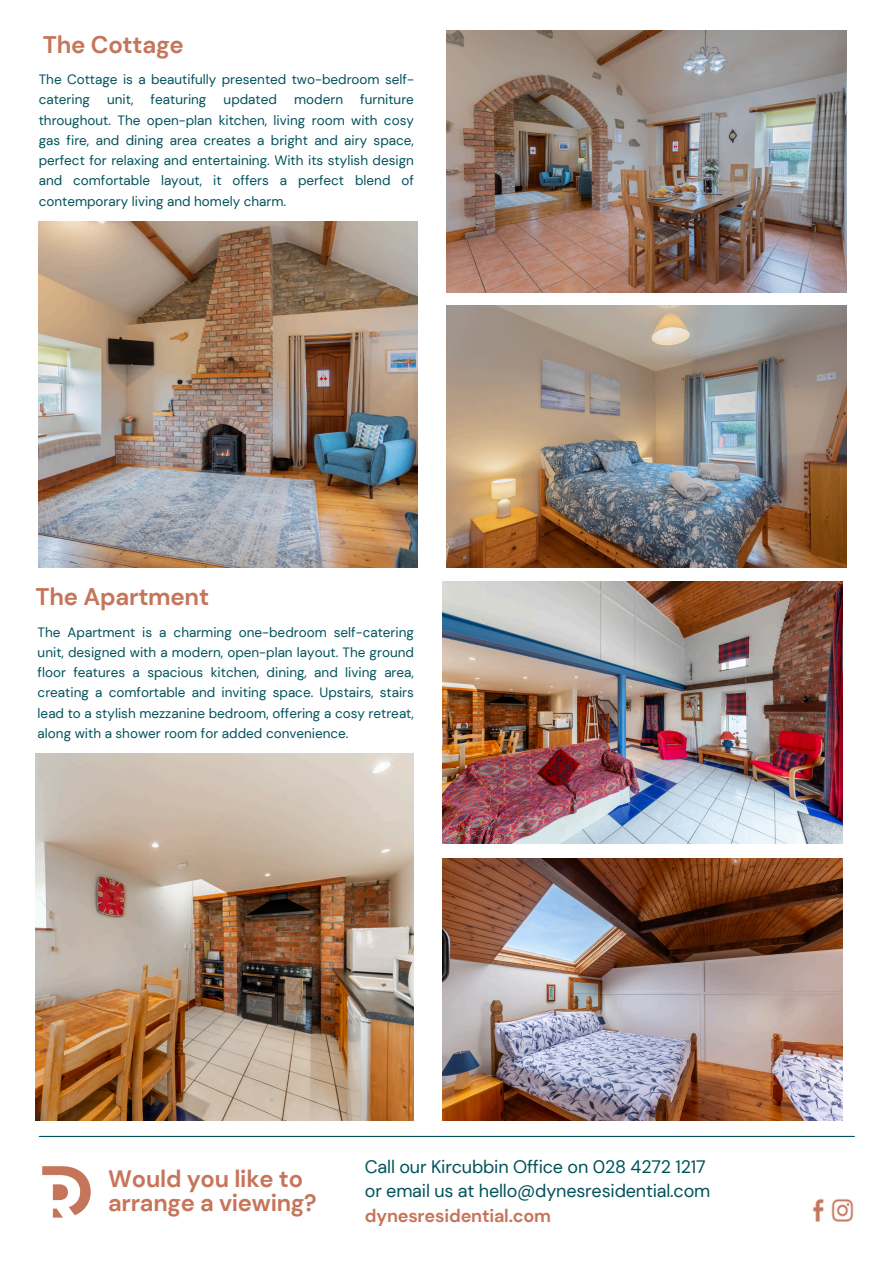
<style>
.page{position:relative;width:894px;height:1264px;background:#fff}
.page>*{position:absolute;margin:0;border:0;box-sizing:border-box;transform-origin:0 0}
.t1{font:700 24px "DM Sans";letter-spacing:-.01em;color:#c5755a}
.t2{font:700 23.7px/23.7px "DM Sans";letter-spacing:-.01em;color:#c6755a}
.t3{font:18px/24.8px "DM Sans";letter-spacing:-.01em;color:#00525b}
.t4{font:13.5px/20.2px "DM Sans";color:#00525b;text-align:justify}
.s1{font-weight:700;color:#c6755a}
</style>
<div class="page">
<img style="left:43px;top:1166px;width:47px;height:51px">
<hr style="left:39px;top:1135px;width:815px;height:1px;background:#00525b">
<img style="left:812px;top:1199px;width:42px;height:22px">
<img style="left:446px;top:31px;width:400px;height:262px">
<img style="left:446px;top:306px;width:400px;height:261px">
<img style="left:442px;top:581px;width:400px;height:262px">
<img style="left:442px;top:858px;width:400px;height:262px">
<img style="left:39px;top:221px;width:378px;height:347px">
<img style="left:36px;top:753px;width:378px;height:367px">
<p class="t1" style="left:43px;top:29px;width:142px">The Cottage</p>
<p class="t4" style="left:39px;top:69px;width:376px">The Cottage is a beautifully presented two-bedroom self&shy;catering</p>
<p class="t4" style="left:39px;top:90px;width:376px;text-indent:321px">furniture throughout. The open-plan kitchen, living room with cosy gas fire, and dining area creates a bright and airy space, perfect for relaxing and entertaining. With its stylish design and comfortable layout, it offers a perfect blend of contemporary living and homely charm.</p>
<p class="t4" style="left:107px;top:90px;width:28px">unit,</p>
<p class="t4" style="left:151px;top:90px;width:57px">featuring</p>
<p class="t4" style="left:223px;top:90px;width:55px">updated</p>
<p class="t4" style="left:294px;top:90px;width:50px">modern</p>
<p class="t1" style="left:36px;top:581px;width:175px">The Apartment</p>
<p class="t4" style="left:38px;top:622px;width:377px">The Apartment is a charming one-bedroom self-catering unit, designed with a modern, open-plan layout. The ground floor features a spacious kitchen, dining, and living area, creating a comfortable and inviting space. Upstairs, stairs lead to a stylish mezzanine bedroom, offering a cosy retreat, along with a shower room for added convenience.</p>
<h1 class="t2" style="left:108px;top:1167px;width:210px">Would you like to arrange a viewing?</h1>
<p class="t3" style="left:365px;top:1154px;width:347px">Call our Kircubbin Office on 028 4272 1217 or email us at hello@dynesresidential.com <span class="s1">dynesresidential.com</span></p>
</div>
